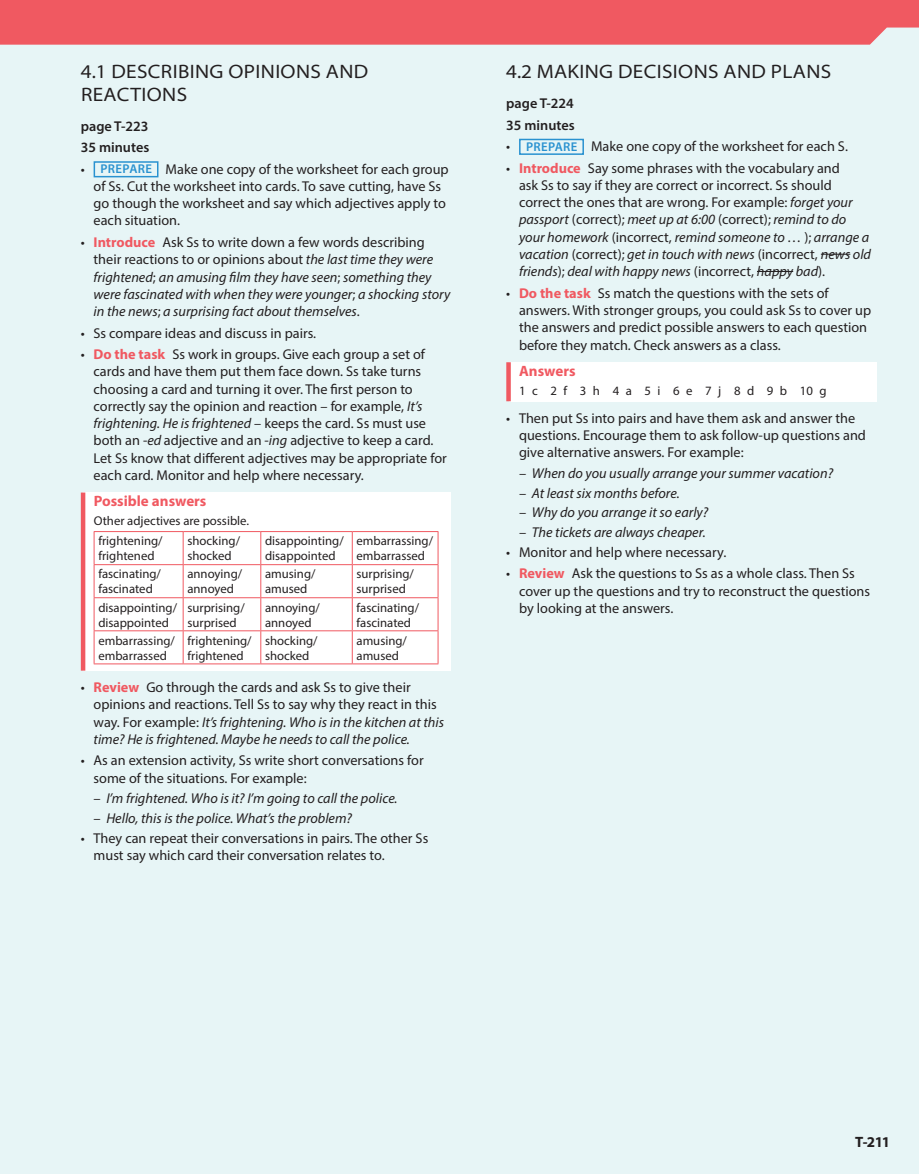
<style>
.page{position:relative;width:919px;height:1174px;background:#fff}
.page>*{position:absolute;margin:0;border:0;box-sizing:border-box;transform-origin:0 0}
.t1{font:semi-expanded 19.5px/22.5px "Myriad Pro";letter-spacing:.02em;color:#231f20}
.t2{font:700 15px "Myriad Pro";color:#f05961}
.t3{font:700 15px "Myriad Pro";color:#231f20}
.t4{font:14.25px/17.2px "Myriad Pro";color:#231f20}
.t5{font:italic 14.25px/17.2px "Myriad Pro";color:#231f20}
.t6{font:600 14.25px/21.3px "Myriad Pro";color:#231f20}
.t7{font:12.75px/15px "Myriad Pro";color:#231f20}
.t8{font:12.75px "Myriad Pro";letter-spacing:.5em;color:#231f20}
.s1{font-weight:600;font-size:12.75px;color:#2a92d0}
.s2{font-style:normal}
.s3{font-weight:700;font-style:normal;color:#f05961}
.s4{font-weight:700;color:#f05961}
.s5{font-style:italic}
</style>
<div class="page">
<div style="left:0;top:0;width:918px;height:1174px;background:#e7f5f6"></div>
<div style="left:0;top:0;width:918px;height:45px;background:#f05961"></div>
<div style="left:519px;top:139px;width:65px;height:16px;border:2px solid #2a92d0"></div>
<hr style="left:820px;top:254px;width:30px;height:1px;background:#231f20">
<hr style="left:757px;top:271px;width:36px;height:1px;background:#231f20">
<div style="left:508px;top:362px;width:368px;height:39px;background:#fff"></div>
<svg style="left:506px;top:362px;width:4px;height:39px"></svg>
<div style="left:94px;top:161px;width:64px;height:16px;border:2px solid #2a92d0"></div>
<div style="left:83px;top:492px;width:368px;height:178px;background:#fff"></div>
<hr style="left:81px;top:492px;width:4px;height:178px;background:#f05961">
<hr style="left:94px;top:532px;width:1px;height:32px;background:#f05961">
<hr style="left:94px;top:565px;width:1px;height:32px;background:#f05961">
<hr style="left:94px;top:598px;width:1px;height:32px;background:#f05961">
<hr style="left:94px;top:631px;width:1px;height:32px;background:#f05961">
<hr style="left:94px;top:531px;width:89px;height:1px;background:#f05961">
<hr style="left:183px;top:531px;width:78px;height:1px;background:#f05961">
<hr style="left:261px;top:531px;width:91px;height:1px;background:#f05961">
<hr style="left:352px;top:531px;width:86px;height:1px;background:#f05961">
<hr style="left:183px;top:532px;width:1px;height:32px;background:#f05961">
<hr style="left:260px;top:532px;width:1px;height:32px;background:#f05961">
<hr style="left:352px;top:532px;width:1px;height:32px;background:#f05961">
<hr style="left:437px;top:532px;width:1px;height:32px;background:#f05961">
<hr style="left:183px;top:565px;width:1px;height:32px;background:#f05961">
<hr style="left:260px;top:565px;width:1px;height:32px;background:#f05961">
<hr style="left:352px;top:565px;width:1px;height:32px;background:#f05961">
<hr style="left:437px;top:565px;width:1px;height:32px;background:#f05961">
<hr style="left:183px;top:598px;width:1px;height:32px;background:#f05961">
<hr style="left:260px;top:598px;width:1px;height:32px;background:#f05961">
<hr style="left:352px;top:598px;width:1px;height:32px;background:#f05961">
<hr style="left:437px;top:598px;width:1px;height:32px;background:#f05961">
<hr style="left:183px;top:631px;width:1px;height:32px;background:#f05961">
<hr style="left:260px;top:631px;width:1px;height:32px;background:#f05961">
<hr style="left:352px;top:631px;width:1px;height:32px;background:#f05961">
<hr style="left:437px;top:631px;width:1px;height:32px;background:#f05961">
<hr style="left:94px;top:564px;width:89px;height:1px;background:#f05961">
<hr style="left:183px;top:564px;width:78px;height:1px;background:#f05961">
<hr style="left:261px;top:564px;width:91px;height:1px;background:#f05961">
<hr style="left:352px;top:564px;width:86px;height:1px;background:#f05961">
<hr style="left:94px;top:597px;width:89px;height:1px;background:#f05961">
<hr style="left:183px;top:597px;width:78px;height:1px;background:#f05961">
<hr style="left:261px;top:597px;width:91px;height:1px;background:#f05961">
<hr style="left:352px;top:597px;width:86px;height:1px;background:#f05961">
<hr style="left:94px;top:630px;width:89px;height:1px;background:#f05961">
<hr style="left:183px;top:630px;width:78px;height:1px;background:#f05961">
<hr style="left:261px;top:630px;width:91px;height:1px;background:#f05961">
<hr style="left:352px;top:630px;width:86px;height:1px;background:#f05961">
<hr style="left:94px;top:663px;width:89px;height:1px;background:#f05961">
<hr style="left:183px;top:663px;width:78px;height:1px;background:#f05961">
<hr style="left:261px;top:663px;width:91px;height:1px;background:#f05961">
<hr style="left:352px;top:663px;width:86px;height:1px;background:#f05961">
<h1 class="t1" style="left:81px;top:60px;width:289px">4.1 DESCRIBING OPINIONS AND<br>REACTIONS</h1>
<p class="t6" style="left:81px;top:115px;width:70px">page T-223<br>35 minutes</p>
<p class="t4" style="left:94px;top:160px;width:356px;text-indent:-13px">• <span class="s1">PREPARE</span> Make one copy of the worksheet for each group of Ss. Cut the worksheet into cards. To save cutting, have Ss go though the worksheet and say which adjectives apply to each situation.</p>
<p class="t5" style="left:94px;top:233px;width:358px;text-indent:-13px"><span class="s2">•</span> <span class="s3">Introduce</span> <span class="s2">Ask Ss to write down a few words describing their reactions to or opinions about</span> the last time they were frightened<span class="s2">;</span> an amusing film they have seen<span class="s2">;</span> something they were fascinated with when they were younger<span class="s2">;</span> a shocking story in the news<span class="s2">;</span> a surprising fact about themselves<span class="s2">.</span></p>
<p class="t4" style="left:81px;top:324px;width:237px">• Ss compare ideas and discuss in pairs.</p>
<p class="t4" style="left:94px;top:345px;width:355px;text-indent:-13px">• <span class="s4">Do the task</span> Ss work in groups. Give each group a set of cards and have them put them face down. Ss take turns choosing a card and turning it over. The first person to correctly say the opinion and reaction – for example, <span class="s5">It’s frightening. He is frightened</span> – keeps the card. Ss must use both an -<span class="s5">ed</span> adjective and an -<span class="s5">ing</span> adjective to keep a card.<br>Let Ss know that different adjectives may be appropriate for each card. Monitor and help where necessary.</p>
<p class="t2" style="left:94px;top:491px;width:114px">Possible answers</p>
<p class="t7" style="left:98px;top:510px;width:152px;line-height:20.2px;text-indent:-5px">Other adjectives are possible. frightening/</p>
<p class="t7" style="left:98px;top:548px;width:58px">frightened</p>
<p class="t7" style="left:187px;top:533px;width:54px">shocking/ shocked</p>
<p class="t7" style="left:265px;top:533px;width:80px">disappointing/ disappointed</p>
<p class="t7" style="left:356px;top:533px;width:78px">embarrassing/ embarrassed</p>
<p class="t7" style="left:98px;top:566px;width:64px">fascinating/ fascinated</p>
<p class="t7" style="left:187px;top:566px;width:56px">annoying/ annoyed</p>
<p class="t7" style="left:265px;top:566px;width:52px">amusing/ amused</p>
<p class="t7" style="left:356px;top:566px;width:59px">surprising/ surprised</p>
<p class="t7" style="left:98px;top:599px;width:80px">disappointing/ disappointed</p>
<p class="t7" style="left:187px;top:599px;width:59px">surprising/ surprised</p>
<p class="t7" style="left:265px;top:599px;width:56px">annoying/ annoyed</p>
<p class="t7" style="left:356px;top:599px;width:64px">fascinating/ fascinated</p>
<p class="t7" style="left:98px;top:632px;width:78px">embarrassing/ embarrassed</p>
<p class="t7" style="left:187px;top:632px;width:66px">frightening/ frightened</p>
<p class="t7" style="left:265px;top:632px;width:54px">shocking/ shocked</p>
<p class="t7" style="left:356px;top:632px;width:52px">amusing/ amused</p>
<p class="t4" style="left:94px;top:678px;width:352px;text-indent:-13px">• <span class="s4">Review</span> Go through the cards and ask Ss to give their opinions and reactions. Tell Ss to say why they react in this way. For example: <span class="s5">It’s frightening. Who is in the kitchen at this time? He is frightened. Maybe he needs to call the police.</span></p>
<p class="t4" style="left:94px;top:752px;width:331px;text-indent:-13px">• As an extension activity, Ss write short conversations for some of the situations. For example:</p>
<p class="t5" style="left:94px;top:790px;width:305px">– I’m frightened. Who is it? I’m going to call the police.</p>
<p class="t5" style="left:94px;top:809px;width:260px">– Hello, this is the police. What’s the problem?</p>
<p class="t4" style="left:94px;top:829px;width:336px;text-indent:-13px">• They can repeat their conversations in pairs. The other Ss must say which card their conversation relates to.</p>
<h1 class="t1" style="left:506px;top:60px;width:326px">4.2 MAKING DECISIONS AND PLANS</h1>
<p class="t6" style="left:506px;top:92px;width:70px">page T-224<br>35 minutes</p>
<p class="t4" style="left:506px;top:137px;width:343px">• <span class="s1">PREPARE</span> Make one copy of the worksheet for each S.</p>
<p class="t4" style="left:519px;top:159px;width:353px;text-indent:-13px">• <span class="s4">Introduce</span> Say some phrases with the vocabulary and<br>ask Ss to say if they are correct or incorrect. Ss should correct the ones that are wrong. For example: <span class="s5">forget your passport</span> (correct); <span class="s5">meet up at 6:00</span> (correct); <span class="s5">remind to do your homework</span> (incorrect, <span class="s5">remind someone to …</span> ); <span class="s5">arrange a vacation</span> (correct); <span class="s5">get in touch with news</span> (incorrect, <span class="s5">news old friends</span>); <span class="s5">deal with happy news</span> (incorrect, <span class="s5">happy bad</span>).</p>
<p class="t4" style="left:519px;top:284px;width:353px;text-indent:-13px">• <span class="s4">Do the task</span> Ss match the questions with the sets of answers. With stronger groups, you could ask Ss to cover up the answers and predict possible answers to each question before they match. Check answers as a class.</p>
<p class="t2" style="left:519px;top:361px;width:58px">Answers</p>
<p class="t8" style="left:519px;top:383px;width:309px">1c 2f 3h 4a 5i 6e 7j 8d 9b 10g</p>
<p class="t4" style="left:519px;top:409px;width:348px;text-indent:-13px">• Then put Ss into pairs and have them ask and answer the questions. Encourage them to ask follow-up questions and give alternative answers. For example:</p>
<p class="t5" style="left:519px;top:464px;width:315px">– When do you usually arrange your summer vacation?</p>
<p class="t5" style="left:519px;top:484px;width:162px">– At least six months before.</p>
<p class="t5" style="left:519px;top:503px;width:191px">– Why do you arrange it so early?</p>
<p class="t5" style="left:519px;top:523px;width:188px">– The tickets are always cheaper.</p>
<p class="t4" style="left:506px;top:543px;width:221px">• Monitor and help where necessary.</p>
<p class="t4" style="left:519px;top:564px;width:352px;text-indent:-13px">• <span class="s4">Review</span> Ask the questions to Ss as a whole class. Then Ss cover up the questions and try to reconstruct the questions by looking at the answers.</p>
<p class="t3" style="left:855px;top:1132px;width:36px">T-211</p>
</div>
